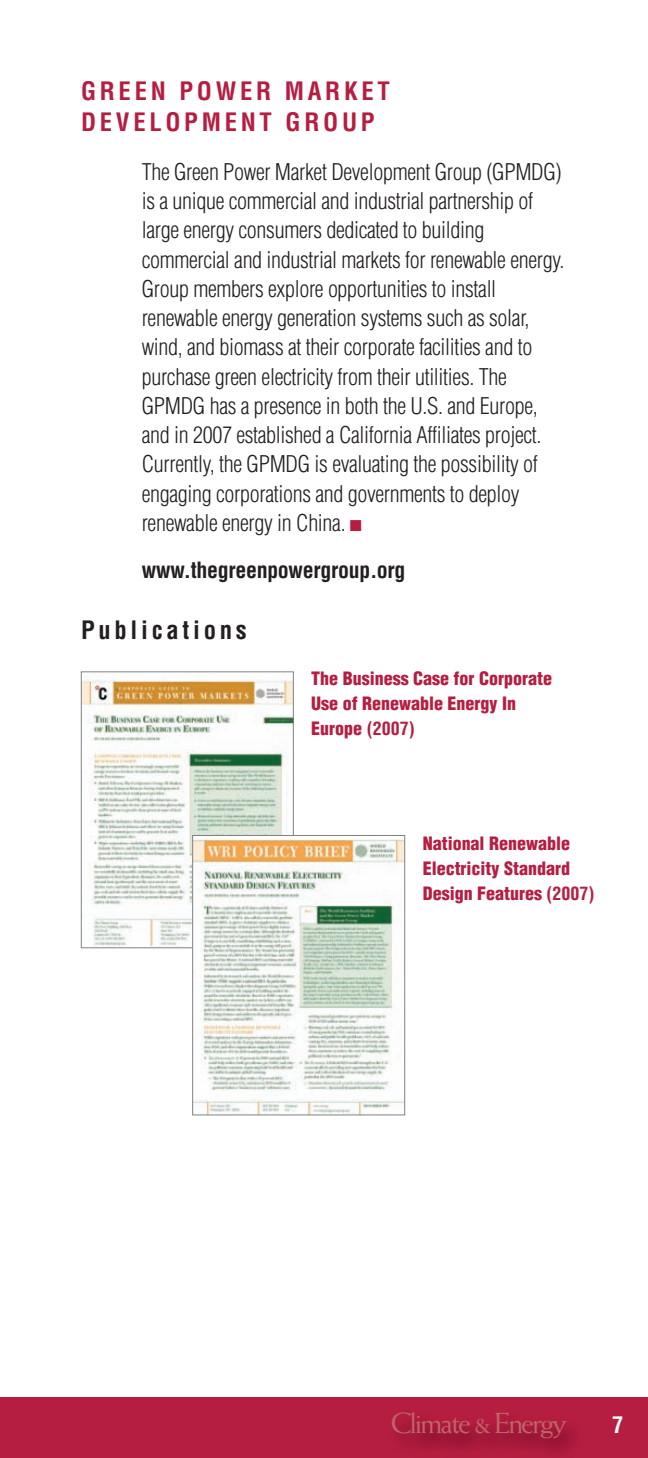
<style>
.page{position:relative;width:648px;height:1458px;background:#fff}
.page>*{position:absolute;margin:0;border:0;box-sizing:border-box;transform-origin:0 0}
.t1{font:29.25px "Weiss";letter-spacing:-.07em;color:#c16568}
.t2{font:700 condensed 24.75px/31.5px "Helvetica";letter-spacing:.15em;color:#b51e41}
.t3{font:700 condensed 24.75px "Helvetica";letter-spacing:.15em;color:#231f20}
.t4{font:300 condensed 22.5px/29.2px "Helvetica";letter-spacing:-.015em;color:#231f20}
.t5{font:700 condensed 22.5px "Helvetica";color:#fff}
.t6{font:700 condensed 22.05px "Helvetica";letter-spacing:-.015em;color:#231f20}
.t7{font:900 condensed 18px/24.8px "Helvetica";color:#b51e41}
.s1{color:#b51e41}
.s2{font-weight:700}
</style>
<div class="page">
<div style="left:0;top:1397px;width:648px;height:61px;background:#b51e41"></div>
<img style="left:83px;top:677px;width:209px;height:269px">
<div style="left:81px;top:672px;width:213px;height:276px;border:1px solid #808285"></div>
<img style="left:194px;top:839px;width:209px;height:274px">
<div style="left:192px;top:835px;width:213px;height:280px;border:1px solid #808285"></div>
<p class="t2" style="left:81px;top:77px;width:310px">GREEN POWER MARKET<br>DEVELOPMENT GROUP</p>
<p class="t4" style="left:142px;top:159px;width:424px">The Green Power Market Development Group (GPMDG) is a unique commercial and industrial partnership of large energy consumers dedicated to building commercial and industrial markets for renewable energy.<br>Group members explore opportunities to install renewable energy generation systems such as solar, wind, and biomass at their corporate facilities and to purchase green electricity from their utilities. The GPMDG has a presence in both the U.S. and Europe, and in 2007 established a California Affiliates project.<br>Currently, the GPMDG is evaluating the possibility of engaging corporations and governments to deploy renewable energy in China. <span class="s1">■</span></p>
<p class="t6" style="left:142px;top:561px;width:265px">www.thegreenpowergroup.org</p>
<p class="t3" style="left:81px;top:620px;width:167px">Publications</p>
<p class="t7" style="left:311px;top:668px;width:242px">The Business Case for Corporate<br>Use of Renewable Energy In<br>Europe <span class="s2">(2007)</span></p>
<p class="t7" style="left:423px;top:833px;width:173px">National Renewable<br>Electricity Standard<br>Design Features <span class="s2">(2007)</span></p>
<h1 class="t1" style="left:390px;top:1412px;width:178px">Climate &amp; Energy</h1>
<p class="t5" style="left:612px;top:1416px;width:13px">7</p>
</div>
